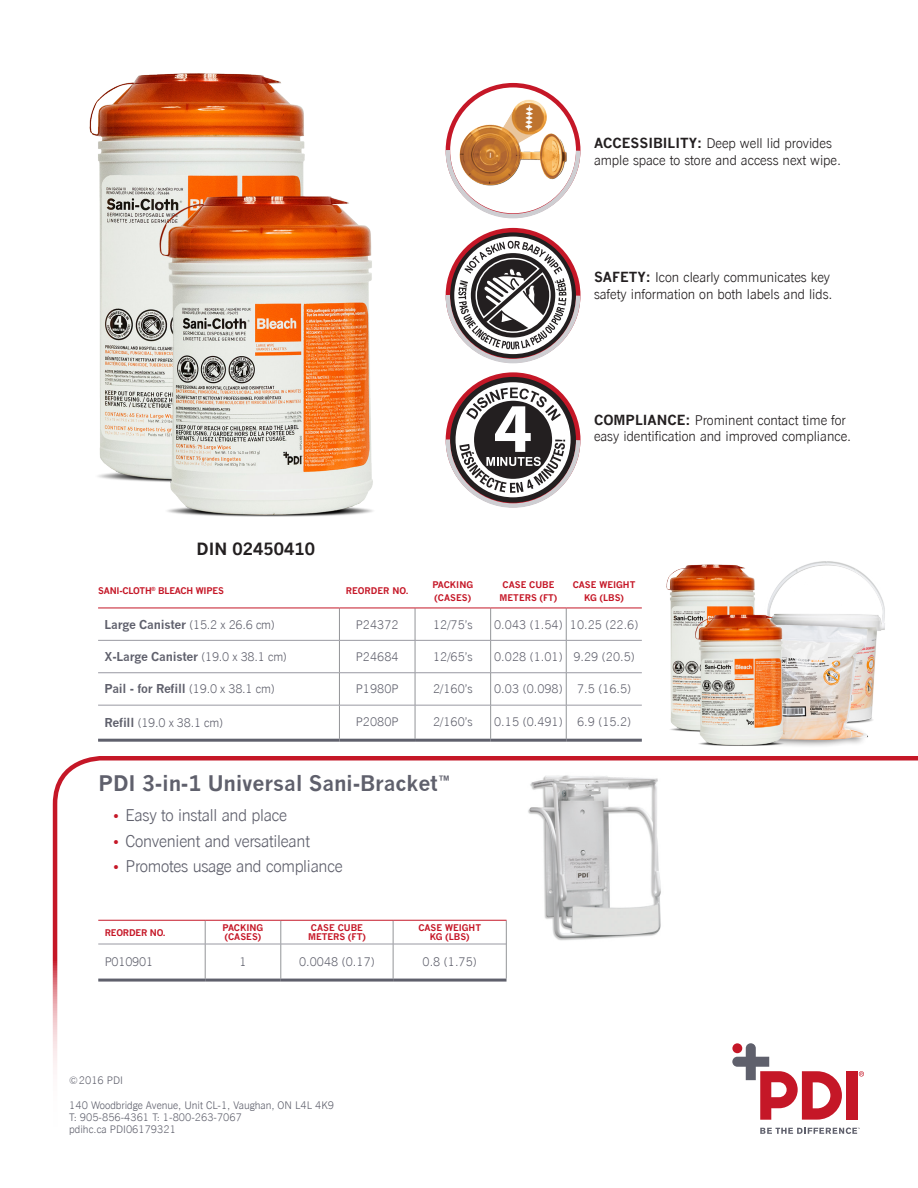
<style>
.page{position:relative;width:918px;height:1188px;background:#fff}
.page>*{position:absolute;margin:0;border:0;box-sizing:border-box;transform-origin:0 0}
.t1{font:700 21px "News Gothic";letter-spacing:-.01em;color:#5f606c}
.t2{font:300 16.5px "News Gothic BT";letter-spacing:-.015em;color:#5f606c}
.t3{font:700 16.5px "News Gothic";color:#231f20}
.t4{font:300 13.65px/16.4px "News Gothic BT";color:#231f20}
.t5{font:300 12px "News Gothic BT";color:#5f606c}
.t6{font:700 12px "News Gothic";letter-spacing:-.02em;color:#5f606c}
.t7{font:300 12px "News Gothic BT";letter-spacing:-.02em;color:#5f606c}
.t8{font:300 10.5px "News Gothic BT";color:#5f606c}
.t9{font:700 9px/12.8px "News Gothic";color:#c51727;text-align:center}
.t10{font:700 9px "News Gothic";letter-spacing:-.02em;color:#c51727}
.s1{font-family:"News Gothic";font-weight:700}
.s2{font-family:"News Gothic BT";font-weight:300}
.s3{font-size:13.5px;color:#c51727}
</style>
<div class="page">
<svg style="left:52px;top:756px;width:866px;height:372px"></svg>
<img style="left:515px;top:763px;width:174px;height:189px">
<div style="left:846px;top:1071px;width:11px;height:49px;background:#c51727"></div>
<svg style="left:732px;top:1043px;width:110px;height:77px"></svg>
<div style="left:732px;top:1043px;width:10px;height:10px;background:#c51727;border-radius:50%"></div>
<svg style="left:859px;top:1071px;width:5px;height:6px"></svg>
<svg style="left:760px;top:1128px;width:100px;height:6px"></svg>
<hr style="left:339px;top:608px;width:1px;height:32px;background:#939598">
<hr style="left:339px;top:641px;width:1px;height:32px;background:#939598">
<hr style="left:339px;top:673px;width:1px;height:32px;background:#939598">
<hr style="left:339px;top:705px;width:1px;height:34px;background:#939598">
<hr style="left:415px;top:608px;width:1px;height:32px;background:#939598">
<hr style="left:415px;top:641px;width:1px;height:32px;background:#939598">
<hr style="left:415px;top:673px;width:1px;height:32px;background:#939598">
<hr style="left:415px;top:705px;width:1px;height:34px;background:#939598">
<hr style="left:490px;top:608px;width:1px;height:32px;background:#939598">
<hr style="left:490px;top:641px;width:1px;height:32px;background:#939598">
<hr style="left:490px;top:673px;width:1px;height:32px;background:#939598">
<hr style="left:490px;top:705px;width:1px;height:34px;background:#939598">
<hr style="left:566px;top:608px;width:1px;height:32px;background:#939598">
<hr style="left:566px;top:641px;width:1px;height:32px;background:#939598">
<hr style="left:566px;top:673px;width:1px;height:32px;background:#939598">
<hr style="left:566px;top:705px;width:1px;height:34px;background:#939598">
<hr style="left:98px;top:739px;width:241px;height:3px;background:#5f606c">
<hr style="left:339px;top:739px;width:76px;height:3px;background:#5f606c">
<hr style="left:415px;top:739px;width:76px;height:3px;background:#5f606c">
<hr style="left:491px;top:739px;width:75px;height:3px;background:#5f606c">
<hr style="left:566px;top:739px;width:76px;height:3px;background:#5f606c">
<hr style="left:98px;top:608px;width:241px;height:1px;background:#c51727">
<hr style="left:339px;top:608px;width:76px;height:1px;background:#c51727">
<hr style="left:415px;top:608px;width:76px;height:1px;background:#c51727">
<hr style="left:491px;top:608px;width:75px;height:1px;background:#c51727">
<hr style="left:566px;top:608px;width:76px;height:1px;background:#c51727">
<hr style="left:98px;top:640px;width:241px;height:1px;background:#9999a2">
<hr style="left:339px;top:640px;width:76px;height:1px;background:#9999a2">
<hr style="left:415px;top:640px;width:76px;height:1px;background:#9999a2">
<hr style="left:491px;top:640px;width:75px;height:1px;background:#9999a2">
<hr style="left:566px;top:640px;width:76px;height:1px;background:#9999a2">
<hr style="left:98px;top:672px;width:241px;height:1px;background:#9999a2">
<hr style="left:339px;top:672px;width:76px;height:1px;background:#9999a2">
<hr style="left:415px;top:672px;width:76px;height:1px;background:#9999a2">
<hr style="left:491px;top:672px;width:75px;height:1px;background:#9999a2">
<hr style="left:566px;top:672px;width:76px;height:1px;background:#9999a2">
<hr style="left:98px;top:705px;width:241px;height:1px;background:#9999a2">
<hr style="left:339px;top:705px;width:76px;height:1px;background:#9999a2">
<hr style="left:415px;top:705px;width:76px;height:1px;background:#9999a2">
<hr style="left:491px;top:705px;width:75px;height:1px;background:#9999a2">
<hr style="left:566px;top:705px;width:76px;height:1px;background:#9999a2">
<img style="left:89px;top:73px;width:284px;height:444px">
<svg style="left:205px;top:921px;width:1px;height:23px"></svg>
<hr style="left:205px;top:944px;width:1px;height:35px;background:#939598">
<svg style="left:281px;top:921px;width:1px;height:23px"></svg>
<hr style="left:281px;top:944px;width:1px;height:35px;background:#939598">
<svg style="left:393px;top:921px;width:1px;height:23px"></svg>
<hr style="left:393px;top:944px;width:1px;height:35px;background:#939598">
<svg style="left:506px;top:921px;width:1px;height:23px"></svg>
<hr style="left:506px;top:944px;width:1px;height:35px;background:#939598">
<hr style="left:98px;top:979px;width:107px;height:3px;background:#5f606c">
<hr style="left:205px;top:979px;width:76px;height:3px;background:#5f606c">
<hr style="left:281px;top:979px;width:112px;height:3px;background:#5f606c">
<hr style="left:393px;top:979px;width:114px;height:3px;background:#5f606c">
<hr style="left:98px;top:920px;width:107px;height:1px;background:#c51727">
<hr style="left:205px;top:920px;width:76px;height:1px;background:#c51727">
<hr style="left:281px;top:920px;width:112px;height:1px;background:#c51727">
<hr style="left:393px;top:920px;width:114px;height:1px;background:#c51727">
<hr style="left:98px;top:944px;width:107px;height:1px;background:#9999a2">
<hr style="left:205px;top:944px;width:76px;height:1px;background:#9999a2">
<hr style="left:281px;top:944px;width:112px;height:1px;background:#9999a2">
<hr style="left:393px;top:944px;width:113px;height:1px;background:#9999a2">
<svg style="left:445px;top:379px;width:136px;height:129px"></svg>
<svg style="left:445px;top:230px;width:136px;height:134px"></svg>
<svg style="left:445px;top:146px;width:136px;height:73px"></svg>
<img style="left:790px;top:561px;width:95px;height:160px">
<div style="left:742px;top:619px;width:126px;height:129px;background:#231f20;opacity:.75"></div>
<img style="left:790px;top:622px;width:81px;height:120px">
<img style="left:666px;top:564px;width:124px;height:184px">
<img style="left:446px;top:82px;width:131px;height:131px">
<p class="t4" style="left:594px;top:135px;width:249px"><span class="s1">ACCESSIBILITY:</span> Deep well lid provides ample space to store and access next wipe.</p>
<p class="t4" style="left:594px;top:269px;width:240px"><span class="s1">SAFETY:</span> Icon clearly communicates key safety information on both labels and lids.</p>
<p class="t4" style="left:594px;top:412px;width:259px"><span class="s1">COMPLIANCE:</span> Prominent contact time for easy identification and improved compliance.</p>
<p class="t3" style="left:197px;top:539px;width:120px">DIN 02450410</p>
<p class="t10" style="left:98px;top:586px;width:127px">SANI-CLOTH<sup>®</sup> BLEACH WIPES</p>
<p class="t9" style="left:346px;top:585px;width:64px">REORDER NO.</p>
<p class="t9" style="left:432px;top:578px;width:42px">PACKING</p>
<p class="t9" style="left:435px;top:591px;width:38px">(CASES)</p>
<p class="t9" style="left:500px;top:578px;width:59px">CASE CUBE<br>METERS (FT)</p>
<p class="t9" style="left:573px;top:578px;width:64px">CASE WEIGHT</p>
<p class="t9" style="left:584px;top:591px;width:41px">KG (LBS)</p>
<p class="t6" style="left:105px;top:617px;width:172px">Large Canister <span class="s2">(15.2 x 26.6 cm)</span></p>
<p class="t5" style="left:356px;top:617px;width:44px">P24372</p>
<p class="t5" style="left:433px;top:617px;width:41px">12/75’s</p>
<p class="t5" style="left:494px;top:617px;width:70px">0.043 (1.54)</p>
<p class="t5" style="left:570px;top:617px;width:70px">10.25 (22.6)</p>
<p class="t6" style="left:105px;top:649px;width:184px">X-Large Canister <span class="s2">(19.0 x 38.1 cm)</span></p>
<p class="t5" style="left:356px;top:649px;width:44px">P24684</p>
<p class="t5" style="left:433px;top:649px;width:41px">12/65’s</p>
<p class="t5" style="left:494px;top:649px;width:70px">0.028 (1.01)</p>
<p class="t5" style="left:573px;top:649px;width:63px">9.29 (20.5)</p>
<p class="t6" style="left:105px;top:682px;width:172px">Pail - for Refill <span class="s2">(19.0 x 38.1 cm)</span></p>
<p class="t5" style="left:356px;top:682px;width:44px">P1980P</p>
<p class="t5" style="left:433px;top:682px;width:41px">2/160’s</p>
<p class="t5" style="left:494px;top:682px;width:70px">0.03 (0.098)</p>
<p class="t5" style="left:577px;top:682px;width:56px">7.5 (16.5)</p>
<p class="t5" style="left:105px;top:715px;width:120px"><span class="s1">Refill</span> (19.0 x 38.1 cm)</p>
<p class="t5" style="left:356px;top:715px;width:44px">P2080P</p>
<p class="t5" style="left:433px;top:715px;width:41px">2/160’s</p>
<p class="t5" style="left:494px;top:715px;width:70px">0.15 (0.491)</p>
<p class="t5" style="left:577px;top:715px;width:56px">6.9 (15.2)</p>
<p class="t1" style="left:99px;top:771px;width:353px">PDI 3-in-1 Universal Sani-Bracket<sup>™</sup></p>
<p class="t2" style="left:112px;top:805px;width:176px"><span class="s3">•</span> Easy to install and place</p>
<p class="t2" style="left:112px;top:831px;width:199px"><span class="s3">•</span> Convenient and versatileant</p>
<p class="t2" style="left:112px;top:857px;width:232px"><span class="s3">•</span> Promotes usage and compliance</p>
<p class="t10" style="left:105px;top:927px;width:62px">REORDER NO.</p>
<p class="t9" style="left:223px;top:921px;width:42px">PACKING</p>
<p class="t9" style="left:225px;top:931px;width:38px">(CASES)</p>
<p class="t9" style="left:311px;top:921px;width:53px">CASE CUBE</p>
<p class="t9" style="left:308px;top:931px;width:59px">METERS (FT)</p>
<p class="t9" style="left:418px;top:921px;width:64px">CASE WEIGHT</p>
<p class="t9" style="left:430px;top:931px;width:41px">KG (LBS)</p>
<p class="t7" style="left:105px;top:954px;width:50px">P010901</p>
<p class="t5" style="left:239px;top:954px;width:9px">1</p>
<p class="t5" style="left:299px;top:954px;width:77px">0.0048 (0.17)</p>
<p class="t5" style="left:423px;top:954px;width:56px">0.8 (1.75)</p>
<p class="t8" style="left:69px;top:1074px;width:55px">©2016 PDI</p>
<p class="t8" style="left:69px;top:1099px;width:266px">140 Woodbridge Avenue, Unit CL-1, Vaughan, ON L4L 4K9</p>
<p class="t8" style="left:69px;top:1111px;width:174px">T: 905-856-4361 T: 1-800-263-7067</p>
<p class="t8" style="left:69px;top:1123px;width:108px">pdihc.ca PDI06179321</p>
</div>
